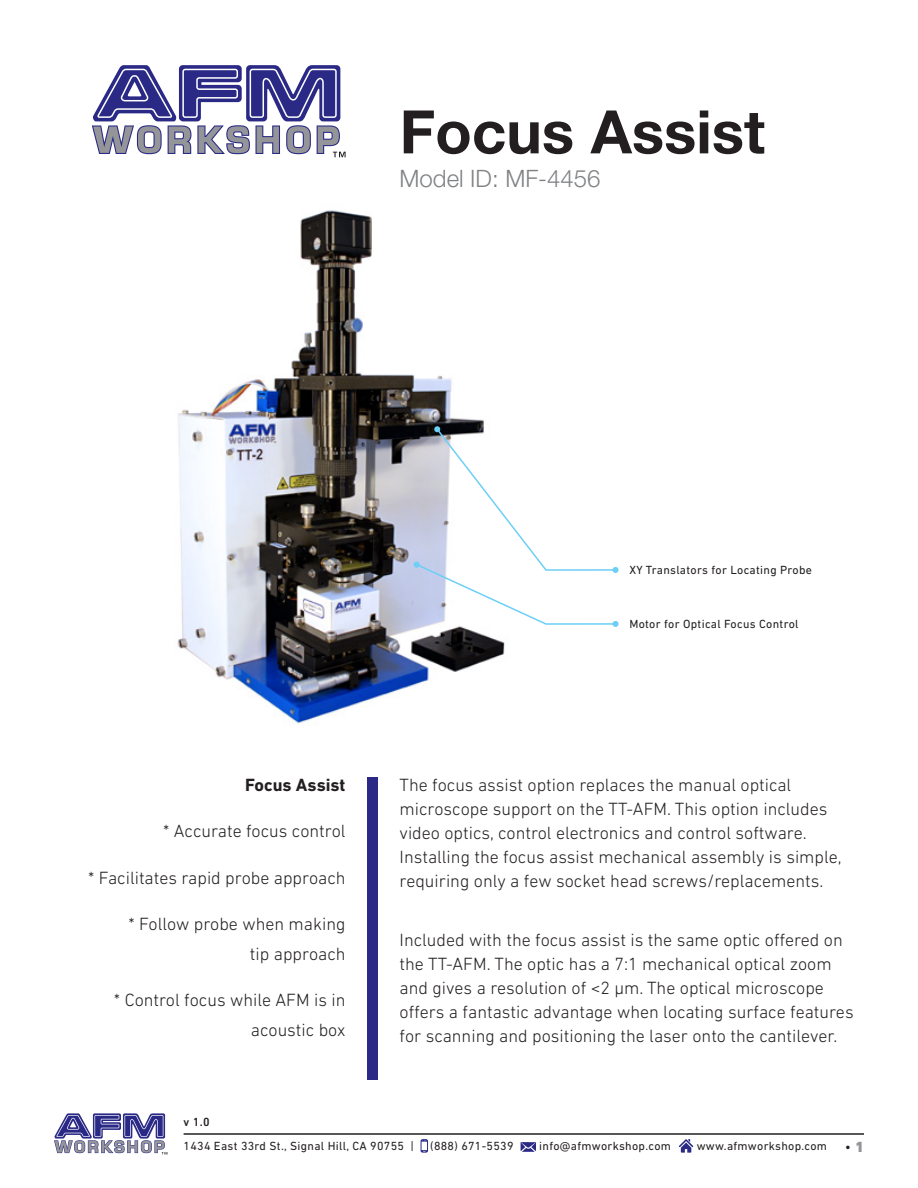
<style>
.page{position:relative;width:918px;height:1188px;background:#fff}
.page>*{position:absolute;margin:0;border:0;box-sizing:border-box;transform-origin:0 0}
.Basic_-_Title_1{font:700 60px "Helvetica Neue LT Std";color:#231f20}
.Basic_-_Title_1-2{font:300 24px "Helvetica Neue LT Std";color:#808285}
.Basic_-_Highlight{font:300 18px/24px "DIN Next LT Pro";color:#231f20;text-align:right}
.Basic_-_Highlight-2{font:700 18px "DIN Next LT Pro";color:#231f20}
.Basic_-_Footer{font:12px "DIN Next LT Pro";letter-spacing:.025em;color:#231f20}
.t1{font:500 12px "DIN Next LT Pro";color:#231f20}
.s1{font-weight:300;font-size:15px}
.s2{font-weight:900;font-size:15px;color:#939598}
</style>
<div class="page">
<hr style="left:184px;top:1133px;width:680px;height:2px;background:#231f20">
<svg style="left:679px;top:1139px;width:14px;height:14px"></svg>
<svg style="left:521px;top:1142px;width:15px;height:10px"></svg>
<svg style="left:421px;top:1139px;width:7px;height:14px"></svg>
<svg style="left:54px;top:1113px;width:113px;height:42px"></svg>
<img style="left:177px;top:210px;width:328px;height:514px">
<div style="left:367px;top:778px;width:11px;height:302px;background:#2a2a86"></div>
<svg style="left:92px;top:65px;width:254px;height:92px"></svg>
<svg style="left:414px;top:426px;width:205px;height:201px"></svg>
<p class="Basic_-_Title_1" style="left:400px;top:95px;width:367px">Focus Assist</p>
<p class="Basic_-_Title_1-2" style="left:400px;top:163px;width:202px">Model ID: MF-4456</p>
<p class="Basic_-_Footer" style="left:629px;top:563px;width:184px">XY Translators for Locating Probe</p>
<p class="Basic_-_Footer" style="left:629px;top:617px;width:171px">Motor for Optical Focus Control</p>
<p class="Basic_-_Highlight-2" style="left:245px;top:774px;width:102px">Focus Assist</p>
<p class="Basic_-_Highlight" style="left:163px;top:819px;width:184px">* Accurate focus control</p>
<p class="Basic_-_Highlight" style="left:88px;top:865px;width:259px">* Facilitates rapid probe approach</p>
<p class="Basic_-_Highlight" style="left:128px;top:908px;width:219px;line-height:30px">* Follow probe when making tip approach</p>
<p class="Basic_-_Highlight" style="left:114px;top:985px;width:233px;line-height:30px">* Control focus while AFM is in acoustic box</p>
<p class="t1" style="left:184px;top:1115px;width:28px">v 1.0</p>
<p class="Basic_-_Highlight" style="left:400px;top:773px;width:444px;text-align:left">The focus assist option replaces the manual optical microscope support on the TT-AFM. This option includes video optics, control electronics and control software.<br>Installing the focus assist mechanical assembly is simple, requiring only a few socket head screws/replacements.</p>
<p class="Basic_-_Highlight" style="left:400px;top:928px;width:456px;text-align:left">Included with the focus assist is the same optic offered on the TT-AFM. The optic has a 7:1 mechanical optical zoom and gives a resolution of &lt;2 μm. The optical microscope offers a fantastic advantage when locating surface features for scanning and positioning the laser onto the cantilever.</p>
<p class="Basic_-_Footer" style="left:184px;top:1139px;width:232px">1434 East 33rd St., Signal Hill, CA 90755 |</p>
<p class="Basic_-_Footer" style="left:430px;top:1139px;width:85px">(888) 671-5539</p>
<p class="Basic_-_Footer" style="left:539px;top:1139px;width:133px">info@afmworkshop.com</p>
<p class="Basic_-_Footer" style="left:697px;top:1139px;width:169px">www.afmworkshop.com <span class="s1">•</span> <span class="s2">1</span></p>
</div>
